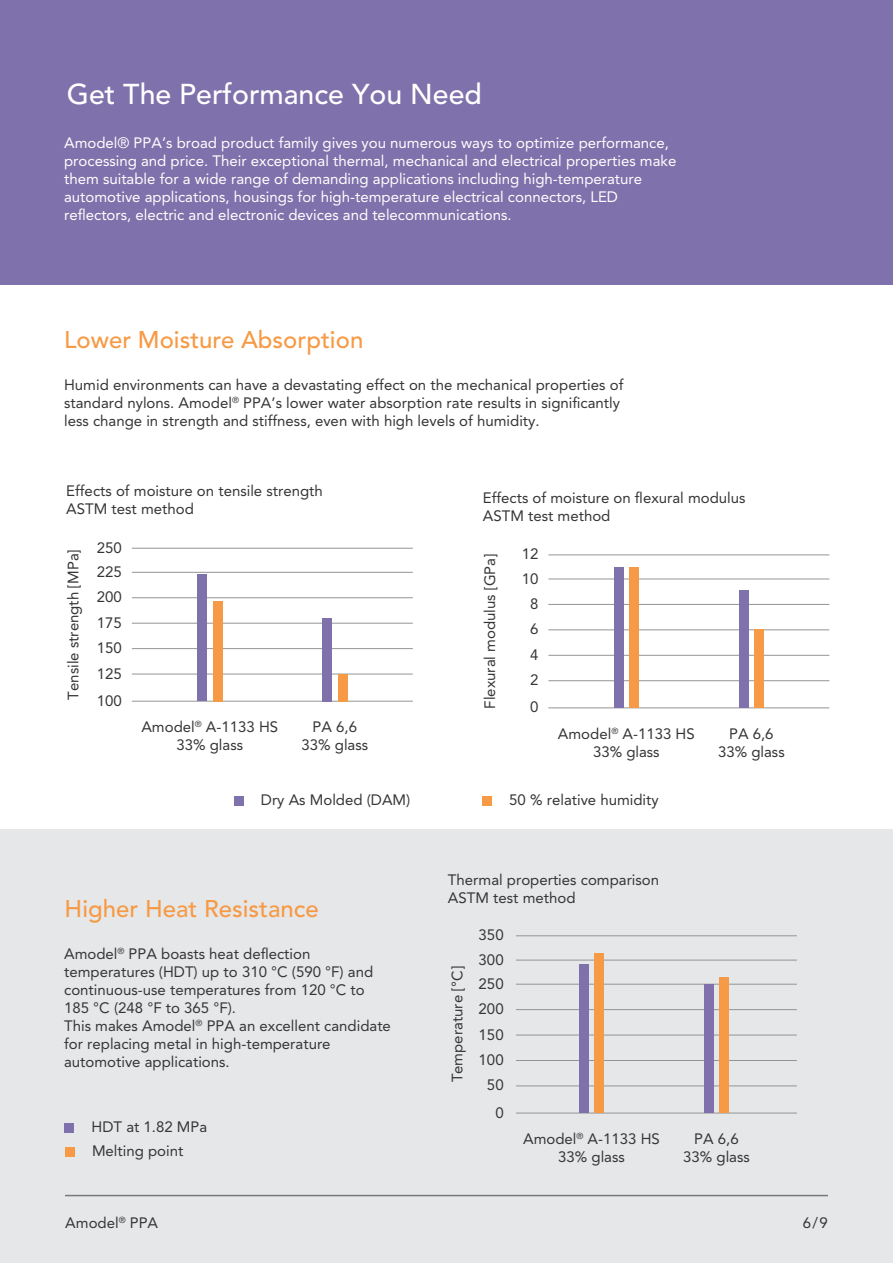
<style>
.page{position:relative;width:893px;height:1263px;background:#fff}
.page>*{position:absolute;margin:0;border:0;box-sizing:border-box;transform-origin:0 0}
.t1{font:500 28.5px "Avenir LT Pro";color:#fff}
.t2{font:500 24px "Avenir LT Pro";color:#f79a45}
.t3{font:15px/18px "Avenir LT Pro";color:#363536;text-align:center}
.t4{font:15px/18px "Avenir LT Pro";color:#fff}
</style>
<div class="page">
<div style="left:0;top:0;width:893px;height:285px;background:#7f71ab"></div>
<div style="left:0;top:829px;width:893px;height:434px;background:#e6e7e9"></div>
<hr style="left:65px;top:1195px;width:763px;height:1px;background:#76797b">
<hr style="left:132px;top:572px;width:281px;height:1px;background:#939595">
<hr style="left:132px;top:597px;width:281px;height:1px;background:#939595">
<hr style="left:132px;top:623px;width:281px;height:1px;background:#939595">
<hr style="left:132px;top:648px;width:281px;height:1px;background:#939595">
<hr style="left:132px;top:674px;width:281px;height:1px;background:#939595">
<hr style="left:132px;top:701px;width:281px;height:1px;background:#939595">
<hr style="left:132px;top:548px;width:281px;height:1px;background:#939595">
<div style="left:197px;top:575px;width:9px;height:126px;background:#7f71ab"></div>
<div style="left:213px;top:601px;width:9px;height:100px;background:#f79a45"></div>
<div style="left:322px;top:618px;width:10px;height:83px;background:#7f71ab"></div>
<div style="left:338px;top:674px;width:9px;height:27px;background:#f79a45"></div>
<hr style="left:516px;top:984px;width:281px;height:1px;background:#939595">
<hr style="left:516px;top:1009px;width:281px;height:1px;background:#939595">
<hr style="left:516px;top:1035px;width:281px;height:1px;background:#939595">
<hr style="left:516px;top:1060px;width:281px;height:1px;background:#939595">
<hr style="left:516px;top:1085px;width:281px;height:1px;background:#939595">
<hr style="left:516px;top:1113px;width:281px;height:1px;background:#939595">
<hr style="left:516px;top:960px;width:281px;height:1px;background:#939595">
<hr style="left:516px;top:935px;width:281px;height:1px;background:#939595">
<div style="left:579px;top:965px;width:9px;height:148px;background:#7f71ab"></div>
<div style="left:595px;top:954px;width:9px;height:159px;background:#f79a45"></div>
<div style="left:704px;top:984px;width:9px;height:129px;background:#7f71ab"></div>
<div style="left:720px;top:978px;width:9px;height:135px;background:#f79a45"></div>
<hr style="left:548px;top:579px;width:281px;height:1px;background:#939595">
<hr style="left:548px;top:604px;width:281px;height:1px;background:#939595">
<hr style="left:548px;top:629px;width:281px;height:1px;background:#939595">
<hr style="left:548px;top:655px;width:281px;height:1px;background:#939595">
<hr style="left:548px;top:680px;width:281px;height:1px;background:#939595">
<hr style="left:548px;top:707px;width:281px;height:1px;background:#939595">
<hr style="left:548px;top:554px;width:281px;height:1px;background:#939595">
<div style="left:614px;top:567px;width:9px;height:141px;background:#7f71ab"></div>
<div style="left:630px;top:567px;width:9px;height:141px;background:#f79a45"></div>
<div style="left:739px;top:591px;width:9px;height:117px;background:#7f71ab"></div>
<div style="left:755px;top:630px;width:9px;height:78px;background:#f79a45"></div>
<div style="left:234px;top:796px;width:9px;height:9px;background:#7f71ab"></div>
<div style="left:483px;top:796px;width:9px;height:9px;background:#f79a45"></div>
<div style="left:65px;top:1123px;width:9px;height:9px;background:#7f71ab"></div>
<div style="left:65px;top:1147px;width:9px;height:9px;background:#f79a45"></div>
<h1 class="t1" style="left:67px;top:77px;width:417px">Get The Performance You Need</h1>
<p class="t4" style="left:64px;top:134px;width:614px">Amodel® PPA’s broad product family gives you numerous ways to optimize performance, processing and price. Their exceptional thermal, mechanical and electrical properties make them suitable for a wide range of demanding applications including high-temperature automotive applications, housings for high-temperature electrical connectors, LED reflectors, electric and electronic devices and telecommunications.</p>
<h2 class="t2" style="left:64px;top:326px;width:301px">Lower Moisture Absorption</h2>
<p class="t3" style="left:64px;top:376px;width:561px;text-align:left">Humid environments can have a devastating effect on the mechanical properties of standard nylons. Amodel<sup>®</sup> PPA’s lower water absorption rate results in significantly less change in strength and stiffness, even with high levels of humidity.</p>
<p class="t3" style="left:66px;top:482px;width:258px;text-align:left">Effects of moisture on tensile strength<br>ASTM test method</p>
<p class="t3" style="left:64px;top:700px;width:152px;rotate:-90deg">Tensile strength [MPa]</p>
<p class="t3" style="left:141px;top:718px;width:138px">Amodel<sup>®</sup> A-1133 HS<br>33% glass</p>
<p class="t3" style="left:302px;top:718px;width:68px">PA 6,6<br>33% glass</p>
<p class="t3" style="left:97px;top:538px;width:27px">250</p>
<p class="t3" style="left:97px;top:584px;width:27px;line-height:25.5px;text-align:justify">200<br>175<br>150<br>125</p>
<p class="t3" style="left:97px;top:691px;width:27px">100</p>
<p class="t3" style="left:97px;top:562px;width:27px">225</p>
<p class="t3" style="left:483px;top:489px;width:264px;text-align:left">Effects of moisture on flexural modulus<br>ASTM test method</p>
<p class="t3" style="left:481px;top:709px;width:156px;rotate:-90deg">Flexural modulus [GPa]</p>
<p class="t3" style="left:558px;top:725px;width:138px">Amodel<sup>®</sup> A-1133 HS<br>33% glass</p>
<p class="t3" style="left:718px;top:725px;width:68px">PA 6,6<br>33% glass</p>
<p class="t3" style="left:522px;top:545px;width:18px">12</p>
<p class="t3" style="left:530px;top:591px;width:10px;line-height:25.5px;text-align:justify">8<br>6<br>4<br>2</p>
<p class="t3" style="left:530px;top:698px;width:10px">0</p>
<p class="t3" style="left:522px;top:569px;width:18px">10</p>
<p class="t3" style="left:261px;top:791px;width:151px">Dry As Molded (DAM)</p>
<p class="t3" style="left:509px;top:791px;width:151px">50 % relative humidity</p>
<h2 class="t2" style="left:65px;top:894px;width:256px">Higher Heat Resistance</h2>
<p class="t3" style="left:64px;top:944px;width:328px;text-align:left">Amodel<sup>®</sup> PPA boasts heat deflection temperatures (HDT) up to 310 °C (590 °F) and continuous-use temperatures from 120 °C to 185 °C (248 °F to 365 °F).<br>This makes Amodel<sup>®</sup> PPA an excellent candidate for replacing metal in high-temperature automotive applications.</p>
<p class="t3" style="left:92px;top:1115px;width:117px;line-height:24.2px;text-align:left">HDT at 1.82 MPa<br>Melting point</p>
<p class="t3" style="left:448px;top:870px;width:213px;text-align:left">Thermal properties comparison<br>ASTM test method</p>
<p class="t3" style="left:479px;top:926px;width:27px">350</p>
<p class="t3" style="left:448px;top:1082px;width:118px;rotate:-90deg">Temperature [°C]</p>
<p class="t3" style="left:479px;top:950px;width:27px">300</p>
<p class="t3" style="left:479px;top:974px;width:27px">250</p>
<p class="t3" style="left:479px;top:996px;width:27px;line-height:25.3px">200<br>150<br>100<br>50</p>
<p class="t3" style="left:495px;top:1103px;width:10px">0</p>
<p class="t3" style="left:523px;top:1130px;width:138px">Amodel<sup>®</sup> A-1133 HS<br>33% glass</p>
<p class="t3" style="left:683px;top:1130px;width:68px">PA 6,6<br>33% glass</p>
<p class="t3" style="left:65px;top:1213px;width:94px">Amodel<sup>®</sup> PPA</p>
<p class="t3" style="left:803px;top:1213px;width:27px">6/9</p>
</div>
